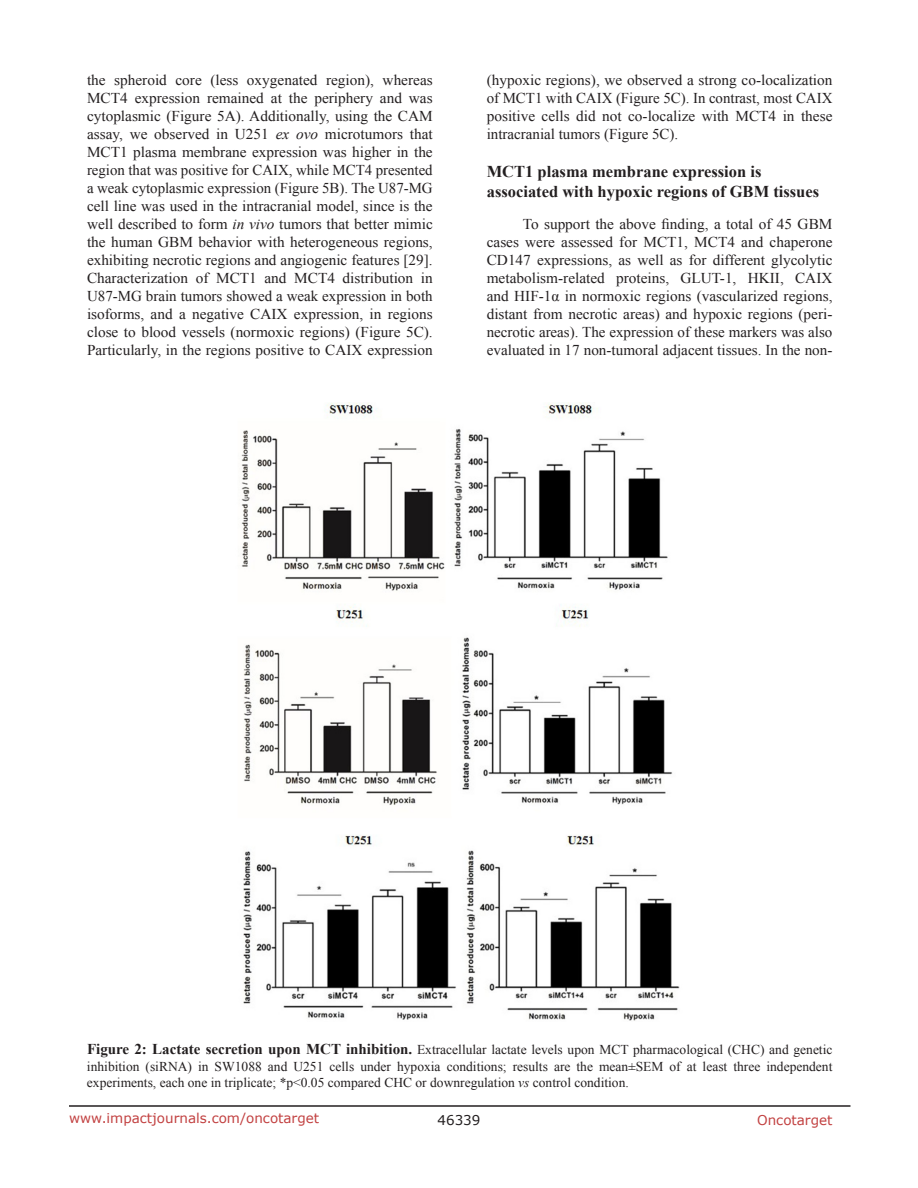
<style>
.page{position:relative;width:918px;height:1188px;background:#fff}
.page>*{position:absolute;margin:0;border:0;box-sizing:border-box;transform-origin:0 0}
.t1{font:700 16.5px/19.8px "Times New Roman";color:#231f20}
.t2{font:15px/18px "Times New Roman";color:#231f20;text-align:justify}
.t3{font:13.5px/16.2px "Times New Roman";color:#231f20;text-align:justify}
.t4{font:13.5px "Verdana";color:#c24141}
.t5{font:13.5px "Verdana";color:#231f20}
.s1{font-style:italic}
.s2{font-weight:700;font-size:15px}
</style>
<div class="page">
<hr style="left:69px;top:1105px;width:781px;height:2px;background:#231f20">
<img style="left:241px;top:402px;width:439px;height:619px">
<p class="t2" style="left:87px;top:71px;width:347px">the spheroid core (less oxygenated region), whereas MCT4 expression remained at the periphery and was cytoplasmic (Figure 5A). Additionally, using the CAM assay, we observed in U251 <span class="s1">ex ovo</span> microtumors that MCT1 plasma membrane expression was higher in the region that was positive for CAIX, while MCT4 presented a weak cytoplasmic expression (Figure 5B). The U87-MG cell line was used in the intracranial model, since is the well described to form <span class="s1">in vivo</span> tumors that better mimic the human GBM behavior with heterogeneous regions, exhibiting necrotic regions and angiogenic features [29].<br>Characterization of MCT1 and MCT4 distribution in U87-MG brain tumors showed a weak expression in both isoforms, and a negative CAIX expression, in regions close to blood vessels (normoxic regions) (Figure 5C).<br>Particularly, in the regions positive to CAIX expression</p>
<p class="t2" style="left:487px;top:71px;width:347px">(hypoxic regions), we observed a strong co-localization of MCT1 with CAIX (Figure 5C). In contrast, most CAIX positive cells did not co-localize with MCT4 in these intracranial tumors (Figure 5C).</p>
<p class="t1" style="left:487px;top:161px;width:334px">MCT1 plasma membrane expression is associated with hypoxic regions of GBM tissues</p>
<p class="t2" style="left:487px;top:214px;width:347px;text-indent:36px">To support the above finding, a total of 45 GBM cases were assessed for MCT1, MCT4 and chaperone CD147 expressions, as well as for different glycolytic metabolism-related proteins, GLUT-1, HKII, CAIX and HIF-1α in normoxic regions (vascularized regions, distant from necrotic areas) and hypoxic regions (peri&shy;necrotic areas). The expression of these markers was also evaluated in 17 non-tumoral adjacent tissues. In the non-</p>
<p class="t3" style="left:87px;top:1042px;width:747px"><span class="s2">Figure 2: Lactate secretion upon MCT inhibition.</span> Extracellular lactate levels upon MCT pharmacological (CHC) and genetic inhibition (siRNA) in SW1088 and U251 cells under hypoxia conditions; results are the mean±SEM of at least three independent experiments, each one in triplicate; *p&lt;0.05 compared CHC or downregulation <span class="s1">vs</span> control condition.</p>
<p class="t4" style="left:69px;top:1109px;width:252px">www.impactjournals.com/oncotarget</p>
<p class="t5" style="left:438px;top:1111px;width:44px">46339</p>
<p class="t4" style="left:757px;top:1111px;width:77px">Oncotarget</p>
</div>
